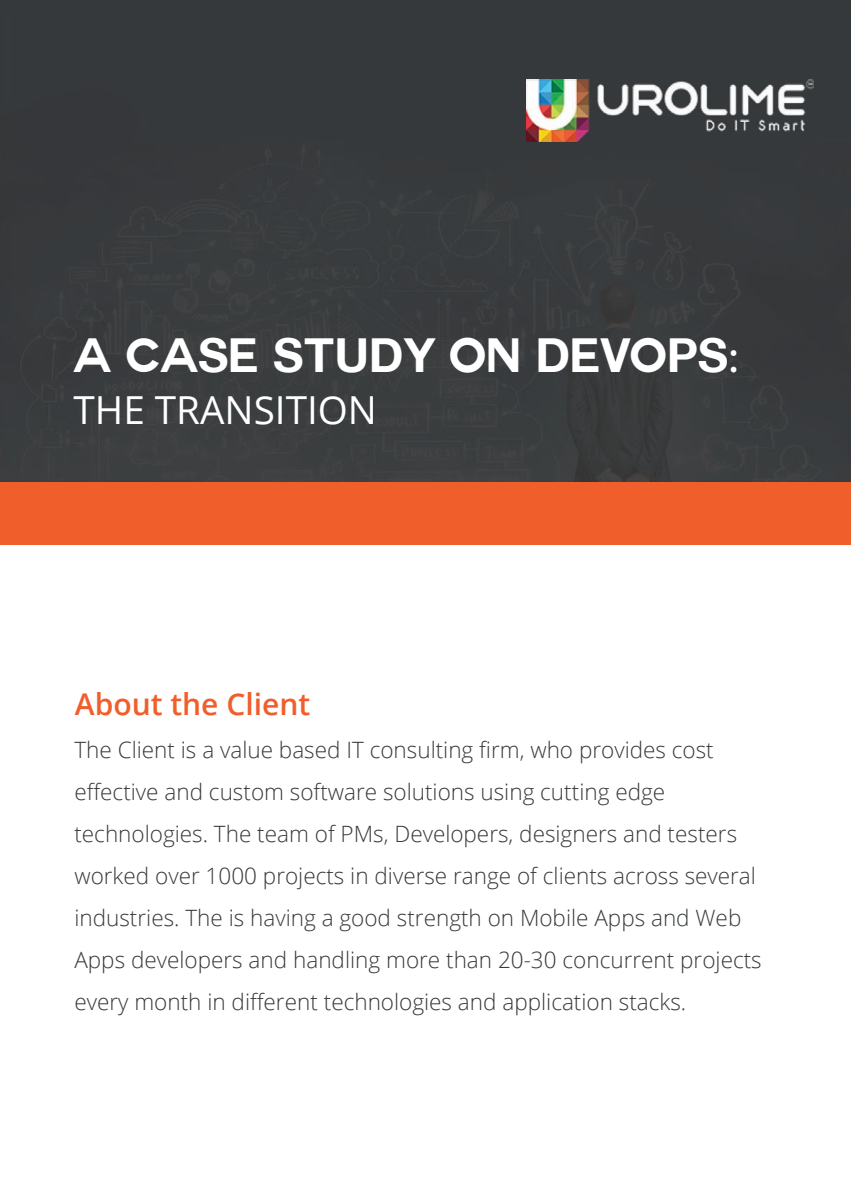
<style>
.page{position:relative;width:851px;height:1191px;background:#fff}
.page>*{position:absolute;margin:0;border:0;box-sizing:border-box;transform-origin:0 0}
.t1{font:700 46.8px "COUTURE";color:#fff}
.t2{font:38.55px "Open Sans";color:#fff}
.t3{font:600 30px "Open Sans";color:#f15e2b}
.t4{font:300 22.5px/42px "Open Sans";color:#373a3b}
.s1{font-family:"Myriad Pro";font-weight:400}
</style>
<div class="page">
<img style="left:850px;top:0;width:1px;height:482px">
<div style="left:0;top:0;width:850px;height:482px;background:#383a3c"></div>
<div style="left:0;top:482px;width:850px;height:62px;background:#f05e2b"></div>
<img style="left:526px;top:80px;width:287px;height:62px">
<h1 class="t1" style="left:74px;top:333px;width:666px">A CASE STUDY ON DEVOPS<span class="s1">:</span></h1>
<h2 class="t2" style="left:74px;top:383px;width:305px">THE TRANSITION</h2>
<h3 class="t3" style="left:75px;top:683px;width:237px">About the Client</h3>
<p class="t4" style="left:74px;top:728px;width:688px">The Client is a value based IT consulting firm, who provides cost effective and custom software solutions using cutting edge technologies. The team of PMs, Developers, designers and testers worked over 1000 projects in diverse range of clients across several industries. The is having a good strength on Mobile Apps and Web Apps developers and handling more than 20-30 concurrent projects every month in different technologies and application stacks.</p>
</div>
